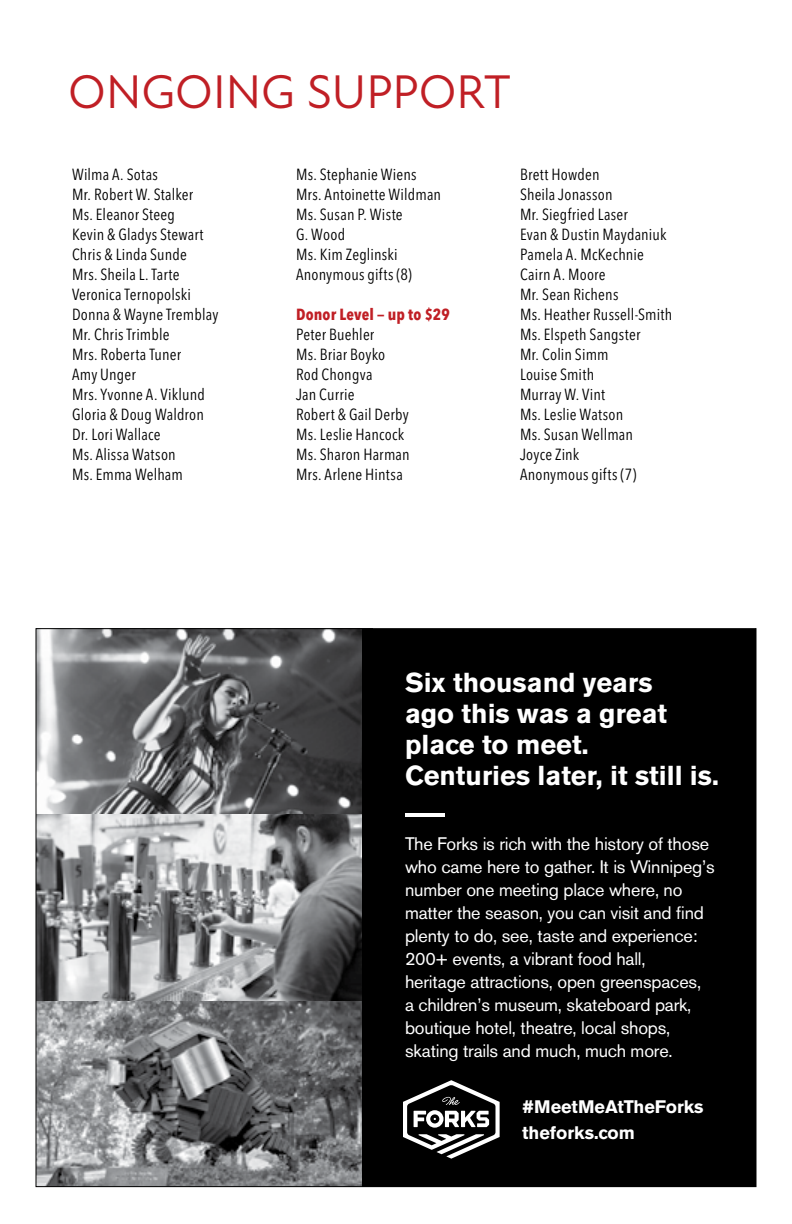
<style>
.page{position:relative;width:792px;height:1224px;background:#fff}
.page>*{position:absolute;margin:0;border:0;box-sizing:border-box;transform-origin:0 0}
.t1{font:48px "New Atten";letter-spacing:-.005em;color:#c01f25}
.t2{font:700 27.2px/31px "Akzidenz Grotesk BE";color:#fff}
.t3{font:18px/23px "Akzidenz Grotesk BE";letter-spacing:-.01em;color:#fff}
.t4{font:700 18px/26px "Akzidenz Grotesk BE";color:#fff}
.t5{font:condensed 16px/20px "Avenir Next LT Pro";letter-spacing:.01em;color:#000}
.t6{font:700 condensed 16px "Avenir Next LT Pro";letter-spacing:.01em;color:#c01f25}
</style>
<div class="page">
<img style="left:38px;top:630px;width:325px;height:555px">
<div style="left:363px;top:629px;width:393px;height:558px;background:#000"></div>
<svg style="left:403px;top:1080px;width:97px;height:79px"></svg>
<hr style="left:405px;top:813px;width:40px;height:4px;background:#fff">
<h1 class="t1" style="left:68px;top:64px;width:444px">ONGOING SUPPORT</h1>
<p class="t5" style="left:72px;top:164px;width:148px">Wilma A. Sotas<br>Mr. Robert W. Stalker<br>Ms. Eleanor Steeg<br>Kevin &amp; Gladys Stewart<br>Chris &amp; Linda Sunde<br>Mrs. Sheila L. Tarte<br>Veronica Ternopolski<br>Donna &amp; Wayne Tremblay<br>Mr. Chris Trimble<br>Mrs. Roberta Tuner<br>Amy Unger<br>Mrs. Yvonne A. Viklund<br>Gloria &amp; Doug Waldron<br>Dr. Lori Wallace<br>Ms. Alissa Watson<br>Ms. Emma Welham</p>
<p class="t5" style="left:296px;top:164px;width:147px">Ms. Stephanie Wiens<br>Mrs. Antoinette Wildman<br>Ms. Susan P. Wiste<br>G. Wood<br>Ms. Kim Zeglinski<br>Anonymous gifts (8)</p>
<p class="t6" style="left:296px;top:305px;width:155px">Donor Level — up to $29</p>
<p class="t5" style="left:296px;top:324px;width:115px">Peter Buehler<br>Ms. Briar Boyko<br>Rod Chongva<br>Jan Currie<br>Robert &amp; Gail Derby<br>Ms. Leslie Hancock<br>Ms. Sharon Harman<br>Mrs. Arlene Hintsa</p>
<p class="t5" style="left:520px;top:164px;width:154px">Brett Howden<br>Sheila Jonasson<br>Mr. Siegfried Laser<br>Evan &amp; Dustin Maydaniuk<br>Pamela A. McKechnie<br>Cairn A. Moore<br>Mr. Sean Richens<br>Ms. Heather Russell-Smith<br>Ms. Elspeth Sangster<br>Mr. Colin Simm<br>Louise Smith<br>Murray W. Vint<br>Ms. Leslie Watson<br>Ms. Susan Wellman<br>Joyce Zink<br>Anonymous gifts (7)</p>
<h2 class="t2" style="left:405px;top:667px;width:315px">Six thousand years<br>ago this was a great place to meet.<br>Centuries later, it still is.</h2>
<p class="t3" style="left:405px;top:832px;width:311px">The Forks is rich with the history of those who came here to gather. It is Winnipeg’s number one meeting place where, no matter the season, you can visit and find plenty to do, see, taste and experience:<br>200+ events, a vibrant food hall,<br>heritage attractions, open greenspaces,<br>a children’s museum, skateboard park, boutique hotel, theatre, local shops, skating trails and much, much more.</p>
<p class="t4" style="left:522px;top:1094px;width:183px">#MeetMeAtTheForks theforks.com</p>
</div>
